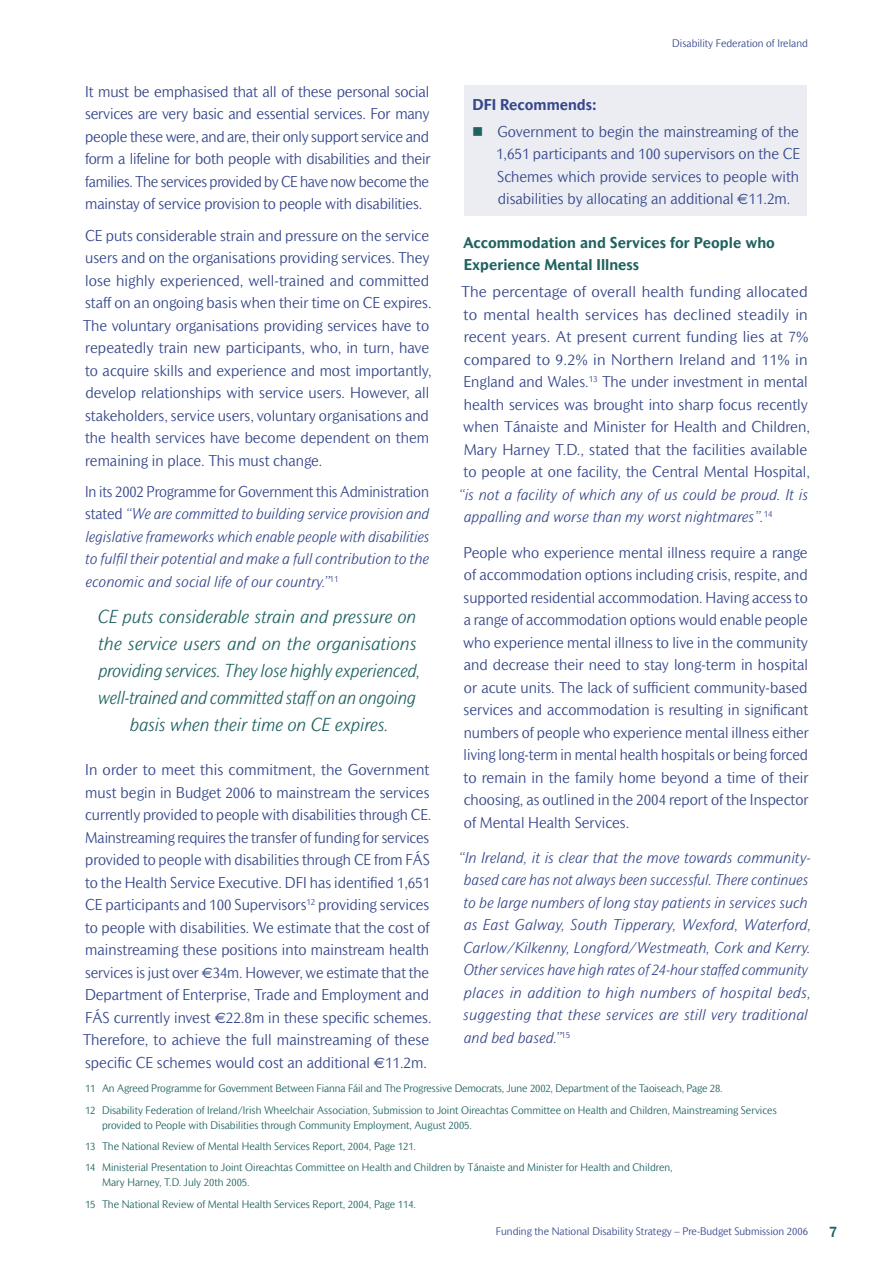
<style>
.page{position:relative;width:893px;height:1263px;background:#fff}
.page>*{position:absolute;margin:0;border:0;box-sizing:border-box;transform-origin:0 0}
.pull_quote{font:italic 300 18px/27px "Mahsuri Sans";letter-spacing:-.02em;color:#206261;text-align:center}
.body{font:300 15px/22.5px "Mahsuri Sans";color:#36478b;text-align:justify}
.body-2{font:italic 300 15px/22.5px "Mahsuri Sans";color:#36478b;text-align:justify}
.body-3{font:300 15px "Mahsuri Sans";color:#36478b;scale:1.04 1}
.indent{font:300 15px/22.5px "Mahsuri Sans";color:#36478b;text-align:justify}
.heading{font:700 15px/22.5px "Mahsuri Sans";color:#206261}
.heading-2{font:700 15px "Mahsuri Sans";color:#36478b}
.footnote{font:300 10.5px/15px "Mahsuri Sans";color:#206261}
.t1{font:300 10.5px "Mahsuri Sans";color:#36478b}
.s1{font-style:normal}
.s2{font-family:"Euro Sans";font-weight:400}
.s3{color:#206261}
</style>
<div class="page">
<div style="left:464px;top:85px;width:343px;height:131px;background:#ebedf3"></div>
<p class="body" style="left:85px;top:80px;width:347px">It must be emphasised that all of these personal social services are very basic and essential services. For many people these were, and are, their only support service and form a lifeline for both people with disabilities and their families. The services provided by CE have now become the mainstay of service provision to people with disabilities.</p>
<p class="body" style="left:83px;top:224px;width:350px;text-align:left">CE puts considerable strain and pressure on the service users and on the organisations providing services. They lose highly experienced, well-trained and committed staff on an ongoing basis when their time on CE expires.<br>The voluntary organisations providing services have to repeatedly train new participants, who, in turn, have to acquire skills and experience and most importantly, develop relationships with service users. However, all stakeholders, service users, voluntary organisations and the health services have become dependent on them remaining in place. This must change.</p>
<p class="body-2" style="left:85px;top:480px;width:346px"><span class="s1">In its 2002 Programme for Government this Administration stated</span> “We are committed to building service provision and legislative frameworks which enable people with disabilities to fulfil their potential and make a full contribution to the economic and social life of our country.”<sup>11</sup></p>
<p class="pull_quote" style="left:97px;top:603px;width:325px">CE puts considerable strain and pressure on the service users and on the organisations providing services. They lose highly experienced, well-trained and committed staff on an ongoing basis when their time on CE expires.</p>
<p class="body" style="left:83px;top:758px;width:350px;text-align:left">In order to meet this commitment, the Government must begin in Budget 2006 to mainstream the services currently provided to people with disabilities through CE.<br>Mainstreaming requires the transfer of funding for services provided to people with disabilities through CE from FÁS to the Health Service Executive. DFI has identified 1,651<br>CE participants and 100 Supervisors<sup>12</sup> providing services to people with disabilities. We estimate that the cost of mainstreaming these positions into mainstream health services is just over <span class="s2">€</span>34m. However, we estimate that the Department of Enterprise, Trade and Employment and FÁS currently invest <span class="s2">€</span>22.8m in these specific schemes.<br>Therefore, to achieve the full mainstreaming of these specific CE schemes would cost an additional <span class="s2">€</span>11.2m.</p>
<p class="t1" style="left:672px;top:36px;width:137px">Disability Federation of Ireland</p>
<p class="heading-2" style="left:472px;top:95px;width:126px">DFI Recommends:</p>
<p class="indent" style="left:496px;top:120px;width:306px;text-indent:-24px"><span class="s3">■</span> Government to begin the mainstreaming of the 1,651 participants and 100 supervisors on the CE Schemes which provide services to people with disabilities by allocating an additional <span class="s2">€</span>11.2m.</p>
<p class="heading" style="left:463px;top:231px;width:313px">Accommodation and Services for People who<br>Experience Mental Illness</p>
<p class="body-3" style="left:461px;top:283px;width:335px">The percentage of overall health funding allocated</p>
<p class="body-3" style="left:464px;top:305px;width:333px">to mental health services has declined steadily in</p>
<p class="body-3" style="left:464px;top:328px;width:333px">recent years. At present current funding lies at 7%</p>
<p class="body-3" style="left:464px;top:350px;width:332px">compared to 9.2% in Northern Ireland and 11% in</p>
<p class="body" style="left:464px;top:371px;width:346px">England and Wales.<sup>13</sup> The under investment in mental</p>
<p class="body" style="left:464px;top:393px;width:346px">health services was brought into sharp focus recently</p>
<p class="body" style="left:463px;top:416px;width:348px">when Tánaiste and Minister for Health and Children,</p>
<p class="body" style="left:464px;top:438px;width:345px">Mary Harney T.D., stated that the facilities available</p>
<p class="body" style="left:464px;top:461px;width:348px">to people at one facility, the Central Mental Hospital,</p>
<p class="body-2" style="left:458px;top:483px;width:351px">“is not a facility of which any of us could be proud. It is</p>
<p class="body-2" style="left:464px;top:506px;width:310px">appalling and worse than my worst nightmares”.<sup>14</sup></p>
<p class="body" style="left:463px;top:541px;width:347px">People who experience mental illness require a range of accommodation options including crisis, respite, and supported residential accommodation. Having access to a range of accommodation options would enable people who experience mental illness to live in the community and decrease their need to stay long-term in hospital or acute units. The lack of sufficient community-based services and accommodation is resulting in significant numbers of people who experience mental illness either living long-term in mental health hospitals or being forced to remain in the family home beyond a time of their choosing, as outlined in the 2004 report of the Inspector of Mental Health Services.</p>
<p class="body-2" style="left:463px;top:846px;width:350px;text-align:left;text-indent:-5px">“In Ireland, it is clear that the move towards community&shy;based care has not always been successful. There continues to be large numbers of long stay patients in services such as East Galway, South Tipperary, Wexford, Waterford, Carlow/Kilkenny, Longford/Westmeath, Cork and Kerry.<br>Other services have high rates of 24-hour staffed community places in addition to high numbers of hospital beds, suggesting that these services are still very traditional and bed based.”<sup>15</sup></p>
<p class="footnote" style="left:85px;top:1081px;width:639px">11 An Agreed Programme for Government Between Fianna Fáil and The Progressive Democrats, June 2002, Department of the Taoiseach, Page 28.</p>
<p class="footnote" style="left:102px;top:1102px;width:676px;text-indent:-17px">12 Disability Federation of Ireland/Irish Wheelchair Association, Submission to Joint Oireachtas Committee on Health and Children, Mainstreaming Services provided to People with Disabilities through Community Employment, August 2005.</p>
<p class="footnote" style="left:85px;top:1139px;width:333px">13 The National Review of Mental Health Services Report, 2004, Page 121.</p>
<p class="footnote" style="left:102px;top:1160px;width:572px;text-indent:-17px">14 Ministerial Presentation to Joint Oireachtas Committee on Health and Children by Tánaiste and Minister for Health and Children,<br>Mary Harney, T.D. July 20th 2005.</p>
<p class="footnote" style="left:85px;top:1196px;width:333px">15 The National Review of Mental Health Services Report, 2004, Page 114.</p>
<p class="t1" style="left:496px;top:1225px;width:313px">Funding the National Disability Strategy – Pre-Budget Submission 2006</p>
<p class="heading" style="left:829px;top:1220px;width:10px">7</p>
</div>
